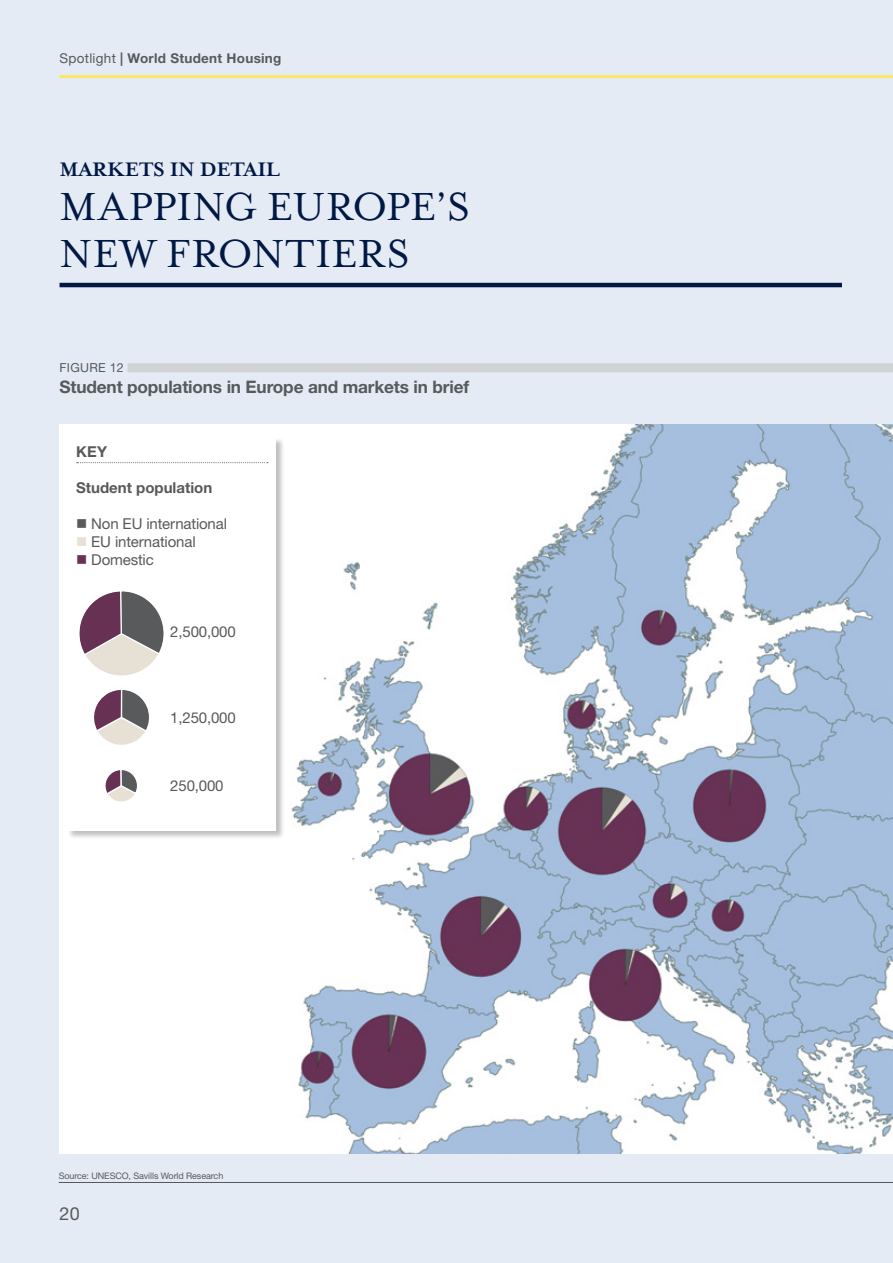
<style>
.page{position:relative;width:893px;height:1263px;background:#e5ebf5}
.page>*{position:absolute;margin:0;border:0;box-sizing:border-box;transform-origin:0 0}
.t1{font:45px/47px "Mrs Eaves Roman";letter-spacing:-.025em;color:#001844}
.t2{font:700 22.5px "Mrs Eaves";letter-spacing:-.01em;color:#001844}
.t3{font:18px "Helvetica Neue LT Std";color:#58595b}
.t4{font:700 17.25px "Helvetica Neue LT Std";letter-spacing:-.01em;color:#58595b}
.t5{font:15px "Helvetica Neue LT Std";letter-spacing:-.01em;color:#58595b}
.t6{font:700 15px "Helvetica Neue LT Std";color:#58595b}
.t7{font:700 13.5px "Helvetica Neue LT Std";letter-spacing:.02em;color:#58595b}
.t8{font:12.45px "Helvetica Neue LT Std";letter-spacing:.02em;color:#58595b}
.t9{font:9px "Helvetica Neue LT Std";letter-spacing:-.01em;color:#58595b}
.s1{font-weight:400}
.s2{color:#595a5b}
.s3{color:#e7e1d5}
.s4{color:#673254}
</style>
<div class="page">
<hr style="left:60px;top:75px;width:833px;height:3px;background:#ffe850">
<hr style="left:59px;top:1182px;width:834px;height:1px;background:#58595b">
<hr style="left:60px;top:283px;width:782px;height:4px;background:#001844">
<img style="left:60px;top:425px;width:833px;height:728px">
<div style="left:128px;top:363px;width:765px;height:9px;background:#d1d3d4"></div>
<div style="left:67px;top:438px;width:218px;height:402px;background:#000;opacity:.25"></div>
<div style="left:68px;top:438px;width:208px;height:393px;background:#fff"></div>
<svg style="left:77px;top:462px;width:191px;height:1px"></svg>
<svg style="left:103px;top:770px;width:36px;height:208px"></svg>
<svg style="left:94px;top:690px;width:55px;height:55px"></svg>
<svg style="left:79px;top:591px;width:85px;height:85px"></svg>
<p class="t7" style="left:60px;top:50px;width:223px"><span class="s1">Spotlight</span> | World Student Housing</p>
<h2 class="t2" style="left:60px;top:156px;width:222px">MARKETS IN DETAIL</h2>
<h1 class="t1" style="left:60px;top:183px;width:407px">MAPPING EUROPE’S<br>NEW FRONTIE</h1>
<h1 class="t1" style="left:358px;top:230px;width:53px">RS</h1>
<p class="t8" style="left:60px;top:360px;width:66px">FIGURE 12</p>
<p class="t4" style="left:60px;top:376px;width:411px">Student populations in Europe and markets in brief</p>
<p class="t6" style="left:76px;top:443px;width:22px">KEY</p>
<p class="t6" style="left:76px;top:479px;width:138px">Student population</p>
<p class="t5" style="left:76px;top:515px;width:152px"><span class="s2">■</span> Non EU international</p>
<p class="t5" style="left:76px;top:533px;width:121px"><span class="s3">■</span> EU international</p>
<p class="t5" style="left:76px;top:551px;width:79px"><span class="s4">■</span> Domestic</p>
<p class="t5" style="left:170px;top:623px;width:67px">2,500,000</p>
<p class="t5" style="left:170px;top:709px;width:67px">1,250,000</p>
<p class="t5" style="left:170px;top:776px;width:55px">250,000</p>
<p class="t9" style="left:59px;top:1170px;width:166px">Source: UNESCO, Savills World Research</p>
<p class="t3" style="left:60px;top:1203px;width:22px">20</p>
</div>
